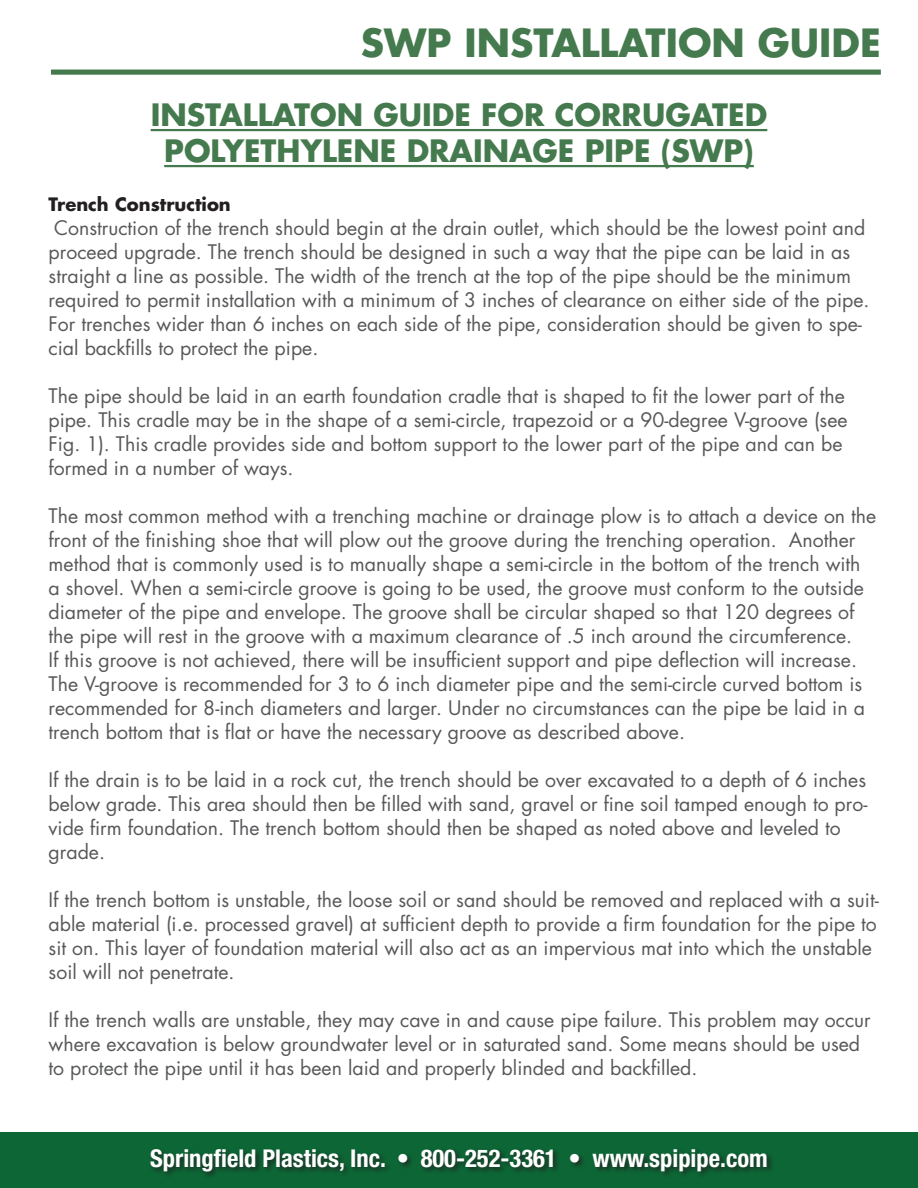
<style>
.page{position:relative;width:918px;height:1188px;background:#fff}
.page>*{position:absolute;margin:0;border:0;box-sizing:border-box;transform-origin:0 0}
.t1{font:700 37.8px "Futura";color:#447a4d}
.t2{font:700 30px "Futura";color:#447a4d}
.t3{font:700 condensed 24.6px "Helvetica Neue";color:#fff}
.t4{font:19.5px/24px "Futura";color:#57585a}
.t5{font:700 18px "Futura";color:#231f20}
</style>
<div class="page">
<div style="left:0;top:1132px;width:918px;height:56px;background:#0c6635"></div>
<div style="left:149px;top:1147px;width:625px;height:31px;background:#231f20;opacity:.75"></div>
<div style="left:51px;top:70px;width:830px;height:5px;background:#447a4d"></div>
<hr style="left:151px;top:129px;width:616px;height:2px;background:#447a4d">
<hr style="left:164px;top:165px;width:590px;height:2px;background:#447a4d">
<p class="t1" style="left:361px;top:16px;width:521px">SWP INSTALLATION GUIDE</p>
<p class="t2" style="left:151px;top:93px;width:618px">INSTALLATON GUIDE FOR CORRUGATED</p>
<p class="t2" style="left:164px;top:129px;width:591px">POLYETHYLENE DRAINAGE PIPE (SWP)</p>
<p class="t5" style="left:49px;top:192px;width:184px">Trench Construction</p>
<p class="t4" style="left:49px;top:216px;width:822px">Construction of the trench should begin at the drain outlet, which should be the lowest point and proceed upgrade. The trench should be designed in such a way that the pipe can be laid in as straight a line as possible. The width of the trench at the top of the pipe should be the minimum required to permit installation with a minimum of 3 inches of clearance on either side of the pipe.<br>For trenches wider than 6 inches on each side of the pipe, consideration should be given to spe&shy;cial backfills to protect the pipe.</p>
<p class="t4" style="left:49px;top:384px;width:801px">The pipe should be laid in an earth foundation cradle that is shaped to fit the lower part of the pipe. This cradle may be in the shape of a semi-circle, trapezoid or a 90-degree V-groove (see Fig. 1). This cradle provides side and bottom support to the lower part of the pipe and can be formed in a number of ways.</p>
<p class="t4" style="left:49px;top:504px;width:829px">The most common method with a trenching machine or drainage plow is to attach a device on the front of the finishing shoe that will plow out the groove during the trenching operation. Another method that is commonly used is to manually shape a semi-circle in the bottom of the trench with a shovel. When a semi-circle groove is going to be used, the groove must conform to the outside diameter of the pipe and envelope. The groove shall be circular shaped so that 120 degrees of the pipe will rest in the groove with a maximum clearance of .5 inch around the circumference.<br>If this groove is not achieved, there will be insufficient support and pipe deflection will increase.<br>The V-groove is recommended for 3 to 6 inch diameter pipe and the semi-circle curved bottom is recommended for 8-inch diameters and larger. Under no circumstances can the pipe be laid in a trench bottom that is flat or have the necessary groove as described above.</p>
<p class="t4" style="left:49px;top:768px;width:820px">If the drain is to be laid in a rock cut, the trench should be over excavated to a depth of 6 inches below grade. This area should then be filled with sand, gravel or fine soil tamped enough to pro&shy;vide firm foundation. The trench bottom should then be shaped as noted above and leveled to grade.</p>
<p class="t4" style="left:49px;top:888px;width:832px">If the trench bottom is unstable, the loose soil or sand should be removed and replaced with a suit&shy;able material (i.e. processed gravel) at sufficient depth to provide a firm foundation for the pipe to sit on. This layer of foundation material will also act as an impervious mat into which the unstable soil will not penetrate.</p>
<p class="t4" style="left:49px;top:1008px;width:824px">If the trench walls are unstable, they may cave in and cause pipe failure. This problem may occur where excavation is below groundwater level or in saturated sand. Some means should be used to protect the pipe until it has been laid and properly blinded and backfilled.</p>
<p class="t3" style="left:150px;top:1143px;width:619px">Springfield Plastics, Inc. • 800-252-3361 • www.spipipe.com</p>
</div>
